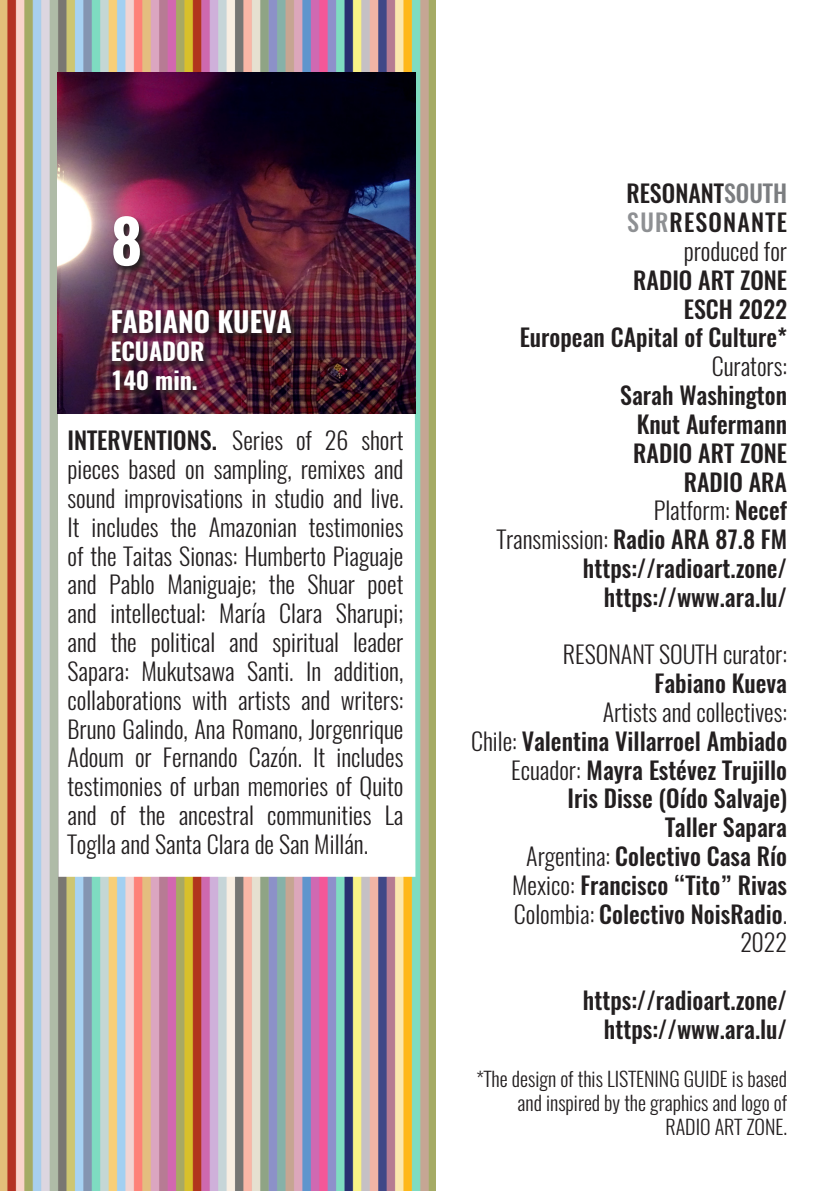
<style>
.page{position:relative;width:840px;height:1191px;background:#fff}
.page>*{position:absolute;margin:0;border:0;box-sizing:border-box;transform-origin:0 0}
.t1{font:700 60px "Oswald";color:#fff}
.t2{font:700 28px "Oswald";color:#fff}
.t3{font:300 24px/28.8px "Oswald";color:#231f20;text-align:justify}
.t4{font:500 24px "Oswald";color:#231f20}
.t5{font:700 24px "Oswald";color:#fff}
.t6{font:500 24px "Oswald";letter-spacing:.05em;color:#231f20}
.t7{font:300 20px/24px "Oswald";color:#231f20;text-align:right}
.s1{font-weight:500}
.s2{color:#7b7d80}
.s3{color:#8e9093}
.s4{font-weight:300}
</style>
<div class="page">
<img style="left:0;top:0;width:435px;height:1191px">
<img style="left:58px;top:72px;width:357px;height:804px">
<img style="left:109px;top:215px;width:259px;height:219px">
<p class="t1" style="left:111px;top:199px;width:33px">8</p>
<p class="t2" style="left:111px;top:302px;width:182px">FABIANO KUEVA</p>
<p class="t5" style="left:111px;top:335px;width:95px">ECUADOR</p>
<p class="t5" style="left:111px;top:364px;width:88px">140 min.</p>
<p class="t3" style="left:67px;top:426px;width:337px"><span class="s1">INTERVENTIONS.</span> Series of 26 short pieces based on sampling, remixes and sound improvisations in studio and live.<br>It includes the Amazonian testimonies of the Taitas Sionas: Humberto Piaguaje and Pablo Maniguaje; the Shuar poet and intellectual: María Clara Sharupi; and the political and spiritual leader Sapara: Mukutsawa Santi. In addition, collaborations with artists and writers:<br>Bruno Galindo, Ana Romano, Jorgenrique Adoum or Fernando Cazón. It includes testimonies of urban memories of Quito and of the ancestral communities La Toglla and Santa Clara de San Millán.</p>
<p class="t4" style="left:626px;top:177px;width:162px">RESONANT<span class="s2">SOUTH</span></p>
<p class="t6" style="left:627px;top:206px;width:161px"><span class="s3">SUR</span>RESONANTE</p>
<p class="t3" style="left:683px;top:237px;width:105px">produced for</p>
<p class="t4" style="left:633px;top:263px;width:155px">RADIO ART ZONE</p>
<p class="t4" style="left:683px;top:292px;width:105px">ESCH 2022</p>
<p class="t4" style="left:519px;top:321px;width:269px">European CApital of Culture*</p>
<p class="t3" style="left:711px;top:352px;width:77px">Curators:</p>
<p class="t4" style="left:620px;top:378px;width:168px">Sarah Washington</p>
<p class="t4" style="left:636px;top:407px;width:152px">Knut Aufermann</p>
<p class="t4" style="left:633px;top:436px;width:155px">RADIO ART ZONE</p>
<p class="t4" style="left:683px;top:465px;width:105px">RADIO ARA</p>
<p class="t3" style="left:653px;top:496px;width:135px">Platform: <span class="s1">Necef</span></p>
<p class="t4" style="left:496px;top:522px;width:292px"><span class="s4">Transmission:</span> Radio ARA 87.8 FM</p>
<p class="t4" style="left:582px;top:551px;width:206px">https://radioart.zone/</p>
<p class="t4" style="left:603px;top:580px;width:184px">https://www.ara.lu/</p>
<p class="t3" style="left:562px;top:640px;width:225px">RESONANT SOUTH curator:</p>
<p class="t4" style="left:654px;top:666px;width:134px">Fabiano Kueva</p>
<p class="t3" style="left:602px;top:698px;width:186px">Artists and collectives:</p>
<p class="t4" style="left:471px;top:724px;width:317px"><span class="s4">Chile:</span> Valentina Villarroel Ambiado</p>
<p class="t4" style="left:511px;top:753px;width:277px"><span class="s4">Ecuador:</span> Mayra Estévez Trujillo</p>
<p class="t4" style="left:567px;top:782px;width:221px">Iris Disse (Oído Salvaje)</p>
<p class="t4" style="left:664px;top:810px;width:123px">Taller Sapara</p>
<p class="t4" style="left:526px;top:839px;width:262px"><span class="s4">Argentina:</span> Colectivo Casa Río</p>
<p class="t4" style="left:512px;top:868px;width:276px"><span class="s4">Mexico:</span> Francisco “Tito” Rivas</p>
<p class="t4" style="left:513px;top:897px;width:274px"><span class="s4">Colombia:</span> Colectivo NoisRadio<span class="s4">.</span></p>
<p class="t3" style="left:740px;top:928px;width:48px">2022</p>
<p class="t4" style="left:582px;top:983px;width:206px">https://radioart.zone/</p>
<p class="t4" style="left:603px;top:1012px;width:184px">https://www.ara.lu/</p>
<p class="t7" style="left:476px;top:1066px;width:312px">*The design of this LISTENING GUIDE is based and inspired by the graphics and logo of</p>
<p class="t7" style="left:665px;top:1114px;width:123px">RADIO ART ZONE.</p>
</div>
